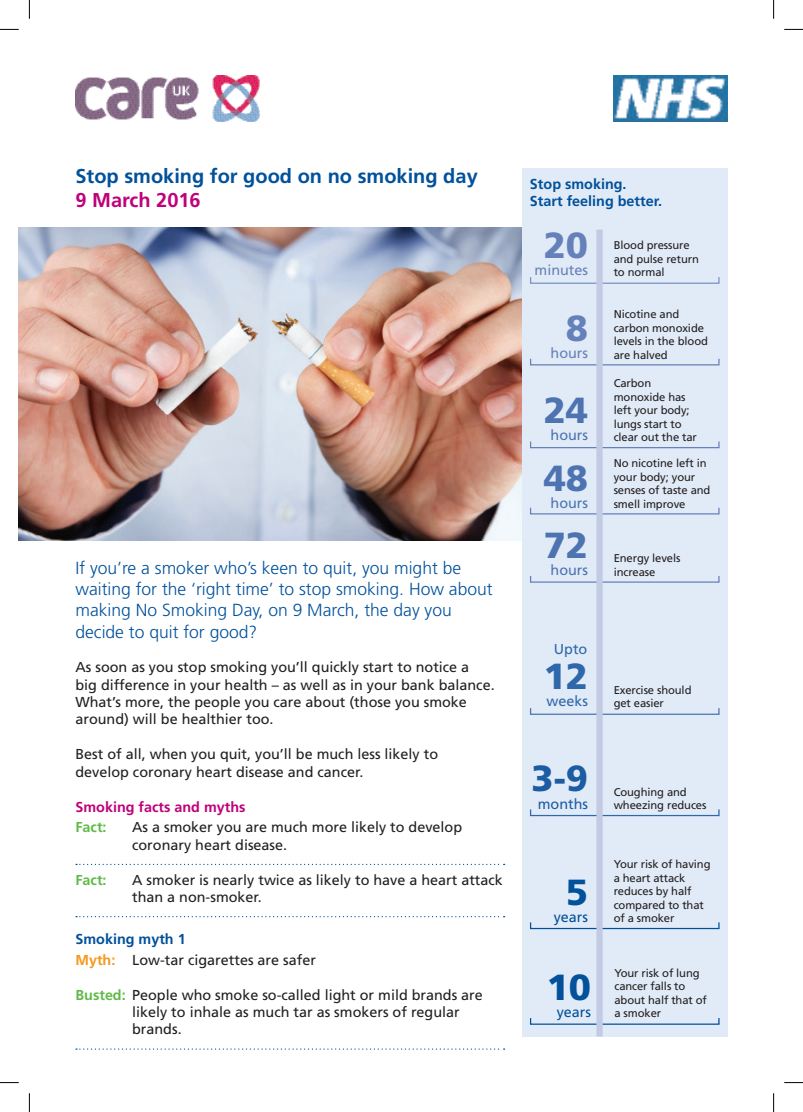
<style>
.page{position:relative;width:803px;height:1112px;background:#fff}
.page>*{position:absolute;margin:0;border:0;box-sizing:border-box;transform-origin:0 0}
.t1{font:900 36.25px "Frutiger LT Std";color:#4d73b1}
.t2{font:900 36.25px "Frutiger LT Std";color:#6681ba}
.t3{font:900 36.25px "Frutiger LT Std";color:#01519b}
.t4{font:900 36.25px "Frutiger LT Std";color:#1c5ca2}
.t5{font:900 36.25px "Frutiger LT Std";color:#2e67aa}
.t6{font:700 20px "Frutiger LT Std";color:#01519b}
.t7{font:700 20px "Frutiger LT Std";color:#bf027a}
.t8{font:300 17.5px/21px "Frutiger LT Std";color:#01519b}
.t9{font:14.38px/17.2px "Frutiger LT Std";color:#231f20}
.t10{font:700 14.38px/17.2px "Frutiger LT Std";color:#01519b}
.t11{font:700 14.38px "Frutiger LT Std";color:#bf027a}
.t12{font:14.38px "Frutiger LT Std";color:#4d73b1}
.t13{font:14.38px "Frutiger LT Std";color:#6681ba}
.t14{font:700 14.38px "Frutiger LT Std";color:#60bb46}
.t15{font:14.38px "Frutiger LT Std";color:#01519b}
.t16{font:14.38px "Frutiger LT Std";color:#2e67aa}
.t17{font:14.38px "Frutiger LT Std";color:#1c5ca2}
.t18{font:11.25px/13.5px "Frutiger LT Std";letter-spacing:-.01em;color:#231f20}
.s1{font-weight:700;color:#01519b}
.s2{font-weight:700;color:#f7981d}
.s3{font-weight:700;color:#60bb46}
</style>
<div class="page">
<img style="left:19px;top:227px;width:503px;height:314px">
<div style="left:522px;top:168px;width:205px;height:868px;background:#e1ebf7"></div>
<img style="left:75px;top:76px;width:184px;height:46px">
<img style="left:614px;top:76px;width:113px;height:46px">
<svg style="left:76px;top:863px;width:429px;height:1px"></svg>
<svg style="left:76px;top:916px;width:429px;height:1px"></svg>
<svg style="left:76px;top:1048px;width:429px;height:1px"></svg>
<div style="left:530px;top:276px;width:189px;height:8px;border:1px solid #7a91c3"></div>
<div style="left:530px;top:441px;width:189px;height:7px;border:1px solid #6681ba"></div>
<div style="left:530px;top:808px;width:189px;height:8px;border:1px solid #2e67aa"></div>
<div style="left:530px;top:358px;width:189px;height:7px;border:1px solid #6681ba"></div>
<div style="left:530px;top:507px;width:189px;height:7px;border:1px solid #6681ba"></div>
<div style="left:530px;top:575px;width:189px;height:7px;border:1px solid #6681ba"></div>
<div style="left:596px;top:229px;width:7px;height:807px;background:#c3cbe4"></div>
<svg style="left:0;top:29px;width:19px;height:1px"></svg>
<svg style="left:784px;top:29px;width:19px;height:1px"></svg>
<svg style="left:0;top:1082px;width:19px;height:1px"></svg>
<svg style="left:784px;top:1082px;width:19px;height:1px"></svg>
<svg style="left:29px;top:0;width:1px;height:19px"></svg>
<svg style="left:29px;top:1093px;width:1px;height:18px"></svg>
<svg style="left:773px;top:0;width:1px;height:19px"></svg>
<svg style="left:773px;top:1093px;width:1px;height:18px"></svg>
<h2 class="t6" style="left:75px;top:164px;width:404px">Stop smoking for good on no smoking day</h2>
<h2 class="t7" style="left:75px;top:188px;width:127px">9 March 2016</h2>
<p class="t8" style="left:75px;top:558px;width:419px">If you’re a smoker who’s keen to quit, you might be waiting for the ‘right time’ to stop smoking. How about making No Smoking Day, on 9 March, the day you decide to quit for good?</p>
<p class="t9" style="left:75px;top:658px;width:421px">As soon as you stop smoking you’ll quickly start to notice a<br>big difference in your health – as well as in your bank balance.<br>What’s more, the people you care about (those you smoke around) will be healthier too.</p>
<p class="t9" style="left:75px;top:745px;width:364px">Best of all, when you quit, you’ll be much less likely to develop coronary heart disease and cancer.</p>
<p class="t11" style="left:75px;top:797px;width:172px">Smoking facts and myths</p>
<p class="t14" style="left:75px;top:818px;width:33px">Fact:</p>
<p class="t9" style="left:132px;top:818px;width:331px">As a smoker you are much more likely to develop coronary heart disease.</p>
<p class="t14" style="left:75px;top:870px;width:33px">Fact:</p>
<p class="t9" style="left:132px;top:870px;width:372px">A smoker is nearly twice as likely to have a heart attack than a non-smoker.</p>
<p class="t9" style="left:75px;top:928px;width:242px;line-height:20.8px"><span class="s1">Smoking myth 1<br></span><span class="s2">Myth:</span> Low-tar cigarettes are safer</p>
<p class="t9" style="left:132px;top:985px;width:352px;text-indent:-57px"><span class="s3">Busted:</span> People who smoke so-called light or mild brands are likely to inhale as much tar as smokers of regular brands.</p>
<p class="t10" style="left:530px;top:175px;width:134px">Stop smoking.<br>Start feeling better.</p>
<h1 class="t2" style="left:544px;top:223px;width:46px">20</h1>
<p class="t13" style="left:534px;top:262px;width:55px">minutes</p>
<h1 class="t2" style="left:566px;top:306px;width:24px">8</h1>
<p class="t13" style="left:550px;top:344px;width:39px">hours</p>
<h1 class="t1" style="left:544px;top:388px;width:46px">24</h1>
<p class="t12" style="left:550px;top:427px;width:39px">hours</p>
<h1 class="t1" style="left:544px;top:456px;width:46px">48</h1>
<p class="t12" style="left:550px;top:494px;width:39px">hours</p>
<h1 class="t1" style="left:544px;top:523px;width:46px">72</h1>
<p class="t12" style="left:550px;top:561px;width:39px">hours</p>
<p class="t18" style="left:614px;top:238px;width:87px">Blood pressure and pulse return to normal</p>
<p class="t18" style="left:614px;top:307px;width:96px">Nicotine and carbon monoxide levels in the blood are halved</p>
<p class="t18" style="left:614px;top:376px;width:85px">Carbon monoxide has left your body; lungs start to clear out the tar</p>
<p class="t18" style="left:614px;top:456px;width:98px">No nicotine left in your body; your senses of taste and smell improve</p>
<p class="t18" style="left:614px;top:551px;width:68px">Energy levels increase</p>
<p class="t16" style="left:554px;top:640px;width:35px">Upto</p>
<h1 class="t5" style="left:544px;top:654px;width:46px">12</h1>
<p class="t16" style="left:546px;top:692px;width:43px">weeks</p>
<h1 class="t4" style="left:532px;top:756px;width:58px">3-9</h1>
<p class="t17" style="left:538px;top:795px;width:52px">months</p>
<h1 class="t3" style="left:566px;top:870px;width:24px">5</h1>
<p class="t15" style="left:554px;top:908px;width:36px">years</p>
<h1 class="t3" style="left:547px;top:965px;width:46px">10</h1>
<p class="t15" style="left:557px;top:1003px;width:36px">years</p>
<p class="t18" style="left:614px;top:683px;width:79px">Exercise should get easier</p>
<p class="t18" style="left:614px;top:785px;width:94px">Coughing and wheezing reduces</p>
<p class="t18" style="left:614px;top:857px;width:98px">Your risk of having a heart attack reduces by half compared to that of a smoker</p>
<p class="t18" style="left:614px;top:965px;width:94px">Your risk of lung cancer falls to about half that of a smoker</p>
</div>
